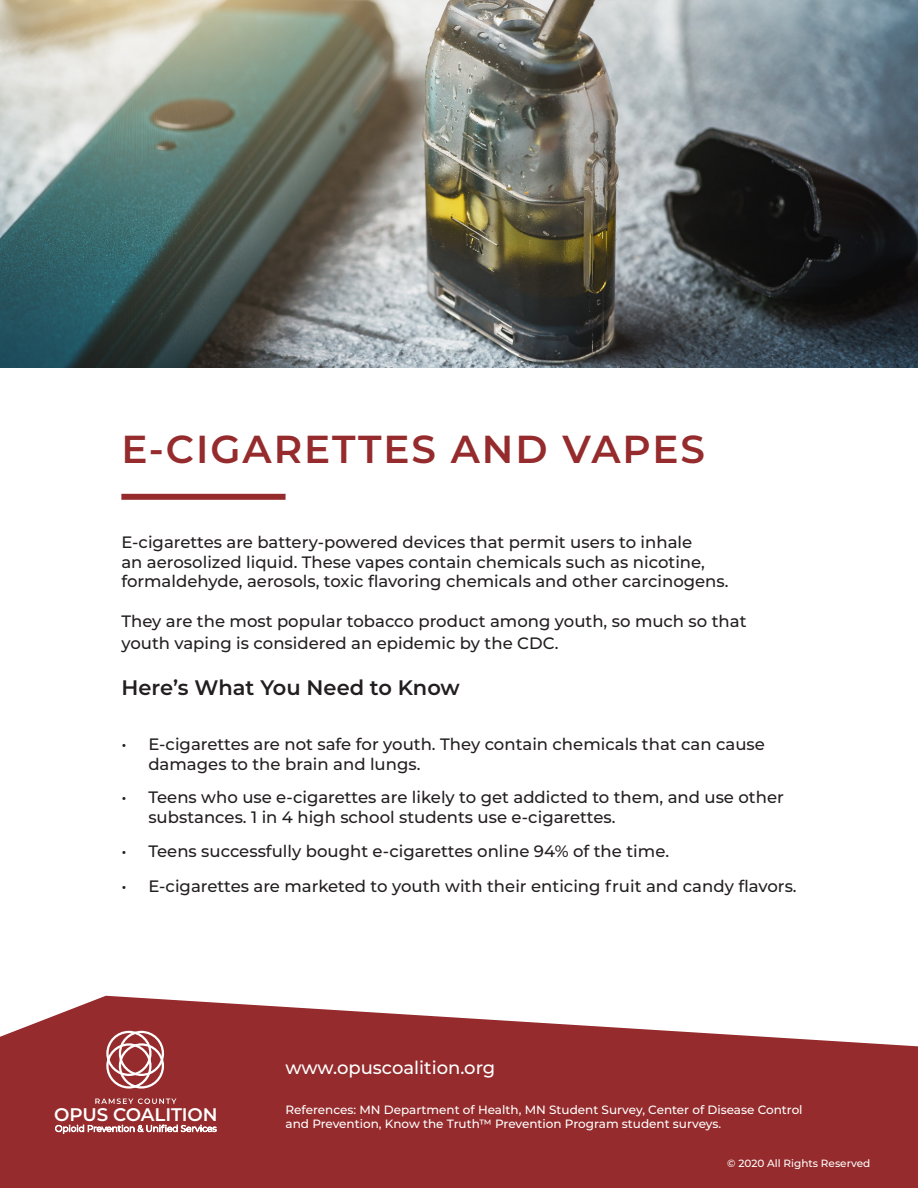
<style>
.page{position:relative;width:918px;height:1188px;background:#fff}
.page>*{position:absolute;margin:0;border:0;box-sizing:border-box;transform-origin:0 0}
.t1{font:600 39px "Montserrat";letter-spacing:.05em;color:#952b2c}
.t2{font:600 21px "Montserrat";color:#231f20}
.t3{font:600 18.3px "Montserrat";letter-spacing:-.005em;color:#fff}
.t4{font:500 18px "Montserrat";color:#fff}
.t5{font:500 16.5px/19.8px "Montserrat";color:#231f20}
.t6{font:500 12px/14.4px "Montserrat";color:#fff}
.t7{font:500 10.5px "Montserrat";color:#fff}
</style>
<div class="page">
<svg style="left:0;top:996px;width:918px;height:192px;background:#a24647"></svg>
<svg style="left:55px;top:1125px;width:162px;height:9px"></svg>
<svg style="left:95px;top:1098px;width:81px;height:6px"></svg>
<svg style="left:106px;top:1031px;width:58px;height:58px"></svg>
<div style="left:121px;top:494px;width:165px;height:6px;background:#952b2c"></div>
<img style="left:0;top:0;width:918px;height:367px">
<p class="t1" style="left:121px;top:422px;width:585px">E-CIGARETTES AND VAPES</p>
<p class="t5" style="left:121px;top:531px;width:609px">E-cigarettes are battery-powered devices that permit users to inhale<br>an aerosolized liquid. These vapes contain chemicals such as nicotine, formaldehyde, aerosols, toxic flavoring chemicals and other carcinogens.</p>
<p class="t5" style="left:121px;top:610px;width:627px;line-height:21.6px">They are the most popular tobacco product among youth, so much so that youth vaping is considered an epidemic by the CDC.</p>
<p class="t2" style="left:121px;top:673px;width:340px">Here’s What You Need to Know</p>
<p class="t5" style="left:148px;top:734px;width:618px;text-indent:-27px">• E-cigarettes are not safe for youth. They contain chemicals that can cause damages to the brain and lungs.</p>
<p class="t5" style="left:148px;top:787px;width:637px;text-indent:-27px">• Teens who use e-cigarettes are likely to get addicted to them, and use other substances. 1 in 4 high school students use e-cigarettes.</p>
<p class="t5" style="left:121px;top:840px;width:549px">• Teens successfully bought e-cigarettes online 94% of the time.</p>
<p class="t5" style="left:121px;top:875px;width:677px">• E-cigarettes are marketed to youth with their enticing fruit and candy flavors.</p>
<p class="t3" style="left:54px;top:1102px;width:165px">OPUS COALITION</p>
<p class="t4" style="left:286px;top:1055px;width:211px">www.opuscoalition.org</p>
<p class="t6" style="left:286px;top:1102px;width:519px">References: MN Department of Health, MN Student Survey, Center of Disease Control and Prevention, Know the Truth™ Prevention Program student surveys.</p>
<p class="t7" style="left:727px;top:1156px;width:145px">© 2020 All Rights Reserved</p>
</div>
